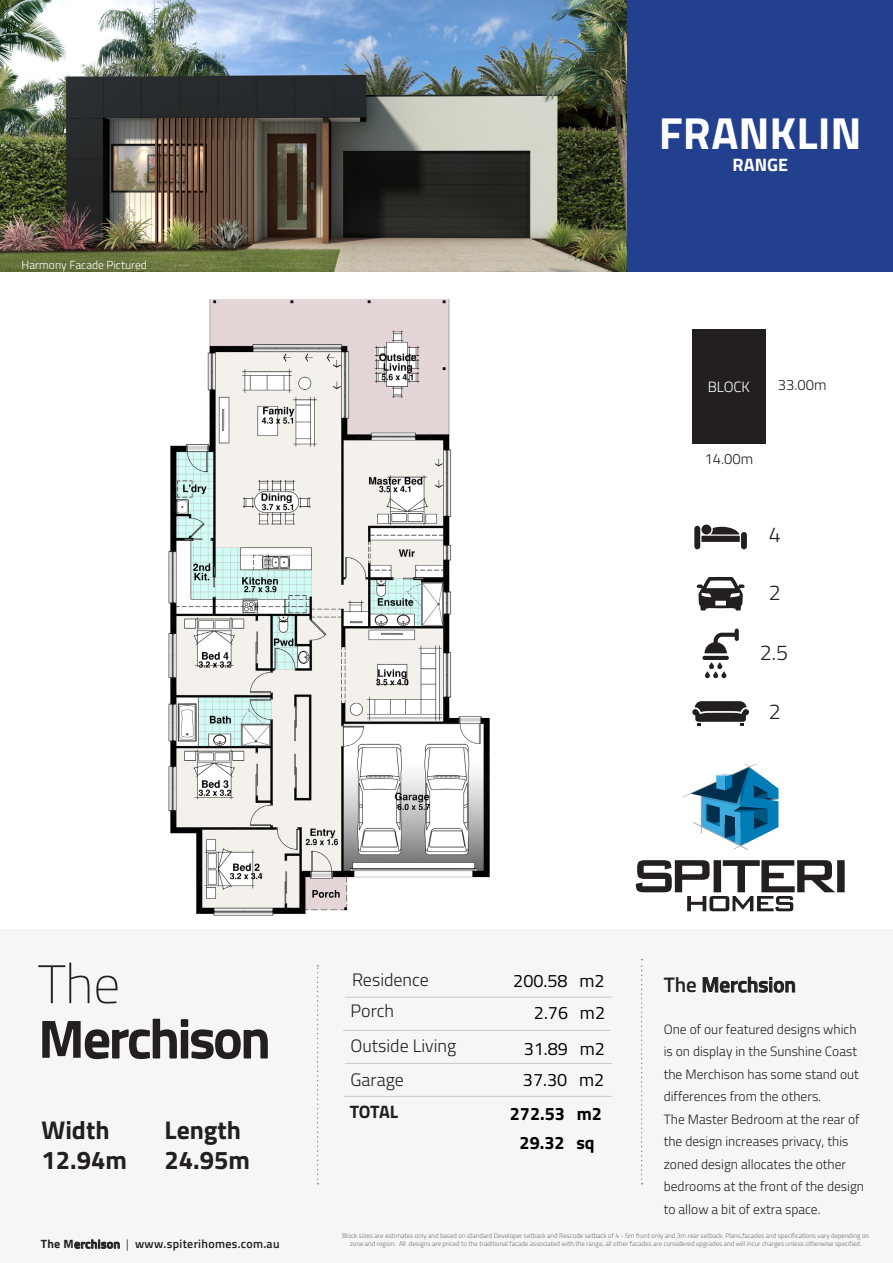
<style>
.page{position:relative;width:893px;height:1263px;background:#fff}
.page>*{position:absolute;margin:0;border:0;box-sizing:border-box;transform-origin:0 0}
.t1{font:600 54px/54.6px "Titillium Web";letter-spacing:-.025em;color:#231f20}
.t2{font:700 45px "Titillium Web";letter-spacing:.005em;color:#fff}
.t3{font:700 25.65px/30.8px "Titillium";color:#231f20}
.t4{font:300 21.45px "Titillium";color:#231f20}
.t5{font:600 21px "Titillium Web";color:#231f20}
.t6{font:18px/31.7px "Titillium";color:#000}
.t7{font:300 18px/31.2px "Titillium";color:#231f20}
.t8{font:700 18px/29px "Titillium";color:#000;text-align:center}
.t9{font:300 18px "Titillium";color:#231f20}
.t10{font:700 18px "Titillium";letter-spacing:-.025em;color:#231f20}
.t11{font:700 18px "Titillium Web";color:#fff}
.t12{font:300 14.85px "Titillium";color:#231f20}
.t13{font:300 14.85px "Titillium";color:#fff}
.t14{font:300 13.5px/22.5px "Titillium Web";color:#231f20}
.t15{font:600 12px "Titillium Web";letter-spacing:.025em;color:#231f20}
.t16{font:300 11.7px "Titillium";color:#fff}
.t17{font:300 6.75px/8.2px "Titillium";color:#6d6e71;text-align:center}
.s1{font-style:inherit}
.s2{font-family:"Titillium Text 22 L";font-weight:100}
.s3{font-family:"Titillium";font-weight:700}
.s4{font-family:"Titillium";font-weight:300}
.s5{font-family:"Titillium"}
</style>
<div class="page">
<img style="left:0;top:0;width:628px;height:272px">
<div style="left:0;top:929px;width:893px;height:334px;background:#f6f6f6"></div>
<svg style="left:317px;top:965px;width:2px;height:219px"></svg>
<svg style="left:641px;top:959px;width:2px;height:225px"></svg>
<hr style="left:345px;top:997px;width:138px;height:1px;background:#c7c8ca">
<hr style="left:483px;top:997px;width:87px;height:1px;background:#c7c8ca">
<hr style="left:570px;top:997px;width:42px;height:1px;background:#c7c8ca">
<hr style="left:345px;top:1063px;width:138px;height:1px;background:#c7c8ca">
<hr style="left:483px;top:1063px;width:87px;height:1px;background:#c7c8ca">
<hr style="left:570px;top:1063px;width:42px;height:1px;background:#c7c8ca">
<div style="left:692px;top:329px;width:73px;height:114px;background:#231f20"></div>
<div style="left:694px;top:526px;width:6px;height:23px;background:#231f20;border-radius:3px"></div>
<div style="left:741px;top:532px;width:6px;height:17px;background:#231f20;border-radius:3px"></div>
<div style="left:701px;top:525px;width:10px;height:9px;background:#231f20;border-radius:50%"></div>
<svg style="left:701px;top:527px;width:39px;height:15px"></svg>
<svg style="left:697px;top:577px;width:48px;height:33px"></svg>
<svg style="left:702px;top:628px;width:37px;height:50px"></svg>
<svg style="left:692px;top:701px;width:57px;height:25px"></svg>
<hr style="left:344px;top:1096px;width:267px;height:1px;background:#c7c8ca">
<hr style="left:343px;top:1030px;width:139px;height:1px;background:#c7c8ca">
<hr style="left:482px;top:1030px;width:87px;height:1px;background:#c7c8ca">
<hr style="left:569px;top:1030px;width:42px;height:1px;background:#c7c8ca">
<img style="left:168px;top:299px;width:322px;height:617px">
<svg style="left:636px;top:860px;width:209px;height:51px"></svg>
<svg style="left:683px;top:763px;width:95px;height:87px"></svg>
<div style="left:628px;top:0;width:265px;height:281px;background:#23408f"></div>
<div style="left:0;top:273px;width:893px;height:26px;background:#fff"></div>
<p class="t16" style="left:22px;top:258px;width:127px">Harmony <span class="s1">Facade</span> Pictured</p>
<h2 class="t2" style="left:659px;top:99px;width:204px">FRANKLIN</h2>
<h3 class="t11" style="left:732px;top:150px;width:57px">RANGE</h3>
<p class="t13" style="left:708px;top:381px;width:44px">BLOCK</p>
<p class="t12" style="left:704px;top:449px;width:50px">14.00m</p>
<p class="t12" style="left:778px;top:375px;width:50px">33.00m</p>
<p class="t4" style="left:769px;top:521px;width:14px">4</p>
<p class="t4" style="left:769px;top:578px;width:14px">2</p>
<p class="t4" style="left:760px;top:638px;width:30px">2.5</p>
<p class="t4" style="left:769px;top:697px;width:14px">2</p>
<p class="t1" style="left:38px;top:954px;width:234px"><span class="s2">The<br></span><span class="s3">M</span>erchison</p>
<p class="t3" style="left:41px;top:1117px;width:87px">Width<br>1<span class="s1">2</span>.<span class="s1">94</span>m</p>
<p class="t3" style="left:165px;top:1117px;width:87px">Length<br><span class="s1">24</span>.<span class="s1">95</span>m</p>
<p class="t15" style="left:41px;top:1235px;width:240px"><span class="s3">The</span> <span class="s3">M</span>erchison <span class="s4">|</span> www.spiterihomes.com.au</p>
<p class="t7" style="left:350px;top:966px;width:80px">Residence<br><span class="s1">Porch</span></p>
<p class="t6" style="left:513px;top:967px;width:93px">200.58 m2</p>
<p class="t5" style="left:664px;top:969px;width:134px"><span class="s5">The</span> Merchsion</p>
<p class="t14" style="left:664px;top:1017px;width:202px">One of our featured designs which is on display in the Sunshine Coast the Merchison has some stand out differences from the others.<br>The Master Bedroom at the rear of the design increases privacy, this zoned design allocates the other bedrooms at the front of the design to allow a bit of extra space.</p>
<p class="t17" style="left:342px;top:1232px;width:529px">Block sizes are estimates only and based on standard Developer setback and Rescode setback of 4 - 5m front only and 3m rear setback. Plans,facades and specifications vary depending on zone and region. All designs are priced to the traditional facade associated with the range, all other facades are considered upgrades and will incur charges unless otherwise specified.</p>
<p class="t6" style="left:534px;top:999px;width:73px">2.76 m2</p>
<p class="t9" style="left:350px;top:1034px;width:107px">Outside Living</p>
<p class="t6" style="left:523px;top:1034px;width:83px">31.89 m2<br>37.30 m2</p>
<p class="t8" style="left:510px;top:1101px;width:94px">272.53 m2<br>29.32 sq</p>
<p class="t7" style="left:350px;top:1065px;width:55px">Garage</p>
<p class="t10" style="left:350px;top:1099px;width:50px">TOTAL</p>
</div>
